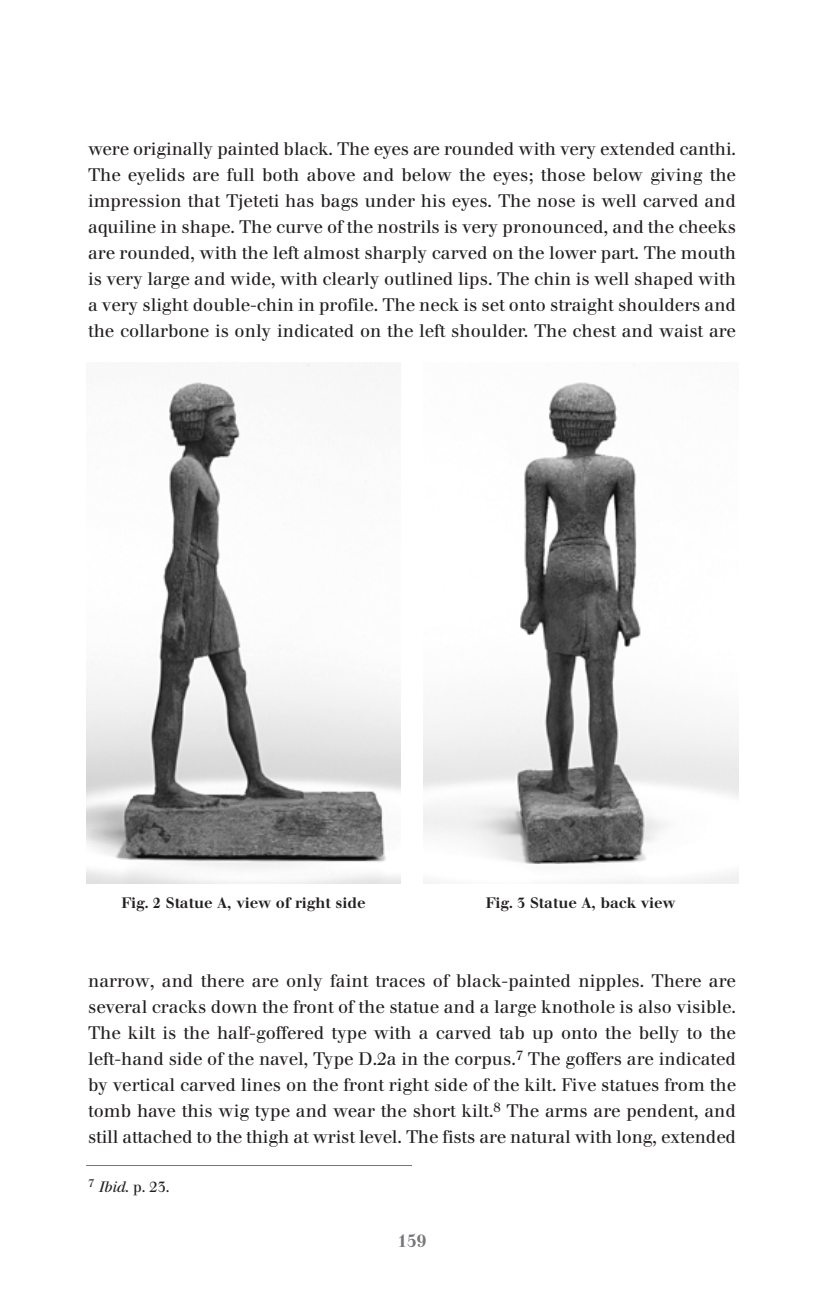
<style>
.page{position:relative;width:838px;height:1314px;background:#fff}
.page>*{position:absolute;margin:0;border:0;box-sizing:border-box;transform-origin:0 0}
.t1{font:18px/26px "Walbaum Book CE";letter-spacing:-.005em;color:#231f20;text-align:justify}
.t2{font:500 18px "Walbaum Book CE";color:#757679}
.t3{font:500 15px "Walbaum Book CE";color:#231f20}
.t4{font:15px "Walbaum Book CE";color:#231f20}
.s1{font-style:italic}
</style>
<div class="page">
<img style="left:86px;top:364px;width:315px;height:519px">
<img style="left:423px;top:382px;width:315px;height:501px">
<hr style="left:86px;top:1165px;width:326px;height:1px;background:#757679">
<p class="t1" style="left:88px;top:138px;width:649px">were originally painted black. The eyes are rounded with very extended canthi.<br>The eyelids are full both above and below the eyes; those below giving the impression that Tjeteti has bags under his eyes. The nose is well carved and aquiline in shape. The curve of the nostrils is very pronounced, and the cheeks are rounded, with the left almost sharply carved on the lower part. The mouth is very large and wide, with clearly outlined lips. The chin is well shaped with a very slight double-chin in profile. The neck is set onto straight shoulders and the collarbone is only indicated on the left shoulder. The chest and waist are</p>
<p class="t3" style="left:122px;top:897px;width:245px">Fig. 2 Statue A, view of right side</p>
<p class="t3" style="left:486px;top:897px;width:191px">Fig. 3 Statue A, back view</p>
<p class="t1" style="left:88px;top:970px;width:650px">narrow, and there are only faint traces of black-painted nipples. There are several cracks down the front of the statue and a large knothole is also visible.<br>The kilt is the half-goffered type with a carved tab up onto the belly to the left-hand side of the navel, Type D.2a in the corpus.<sup>7</sup> The goffers are indicated by vertical carved lines on the front right side of the kilt. Five statues from the tomb have this wig type and wear the short kilt.<sup>8</sup> The arms are pendent, and still attached to the thigh at wrist level. The fists are natural with long, extended</p>
<p class="t4" style="left:88px;top:1181px;width:83px"><sup>7</sup> <span class="s1">Ibid</span>. p. 23.</p>
<p class="t2" style="left:397px;top:1234px;width:31px">159</p>
</div>
